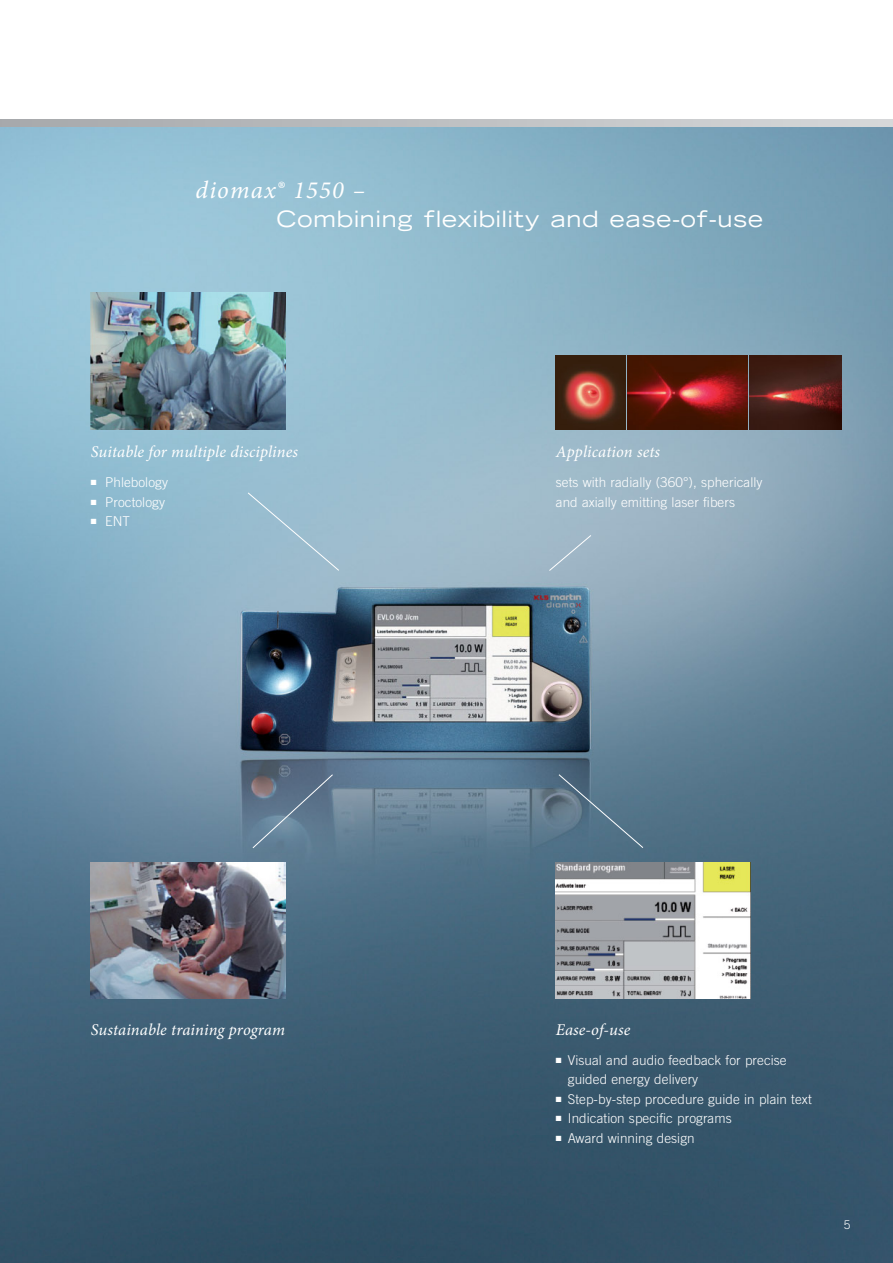
<style>
.page{position:relative;width:893px;height:1263px;background:#fff}
.page>*{position:absolute;margin:0;border:0;box-sizing:border-box;transform-origin:0 0}
.t1{font:italic 24.75px "Minion Pro";letter-spacing:.05em;color:#fff}
.t2{font:expanded 22.5px "Trade Gothic LH";letter-spacing:.045em;color:#fff}
.t3{font:italic 16.5px "Minion Pro";letter-spacing:.005em;color:#fff}
.t4{font:300 13.5px/19.5px "Trade Gothic";letter-spacing:.005em;color:#fff}
.t5{font:300 12px "Trade Gothic";color:#fff}
</style>
<div class="page">
<svg style="left:0;top:119px;width:893px;height:9px;background:#b7bec2"></svg>
<img style="left:0;top:128px;width:893px;height:1135px">
<img style="left:91px;top:293px;width:194px;height:136px">
<img style="left:91px;top:862px;width:194px;height:137px">
<img style="left:556px;top:862px;width:194px;height:137px">
<img style="left:556px;top:356px;width:69px;height:73px">
<img style="left:750px;top:356px;width:91px;height:73px">
<img style="left:628px;top:356px;width:120px;height:73px">
<div style="left:247px;top:492px;width:93px;height:79px;background:#9bbdcf"></div>
<svg style="left:558px;top:774px;width:86px;height:75px;background:#58768a"></svg>
<div style="left:548px;top:534px;width:44px;height:38px;background:#a0b7c7"></div>
<svg style="left:252px;top:774px;width:82px;height:75px;background:#637a8f"></svg>
<h1 class="t1" style="left:196px;top:180px;width:171px">diomax® 1550 –</h1>
<h2 class="t2" style="left:276px;top:211px;width:488px">Combining flexibility and ease-of-use</h2>
<p class="t3" style="left:91px;top:446px;width:209px">Suitable for multiple disciplines</p>
<p class="t4" style="left:91px;top:474px;width:79px">■ Phlebology</p>
<p class="t4" style="left:91px;top:493px;width:76px">■ Proctology</p>
<p class="t4" style="left:91px;top:513px;width:41px">■ ENT</p>
<p class="t3" style="left:556px;top:446px;width:106px">Application sets</p>
<p class="t4" style="left:556px;top:474px;width:208px">sets with radially (360°), spherically and axially emitting laser fibers</p>
<p class="t3" style="left:91px;top:1023px;width:196px">Sustainable training program</p>
<p class="t3" style="left:556px;top:1023px;width:76px">Ease-of-use</p>
<p class="t4" style="left:568px;top:1051px;width:220px;text-indent:-12px">■ Visual and audio feedback for precise guided energy delivery</p>
<p class="t4" style="left:556px;top:1090px;width:257px">■ Step-by-step procedure guide in plain text</p>
<p class="t4" style="left:556px;top:1110px;width:177px">■ Indication specific programs</p>
<p class="t4" style="left:556px;top:1129px;width:140px">■ Award winning design</p>
<p class="t5" style="left:844px;top:1220px;width:8px">5</p>
</div>
